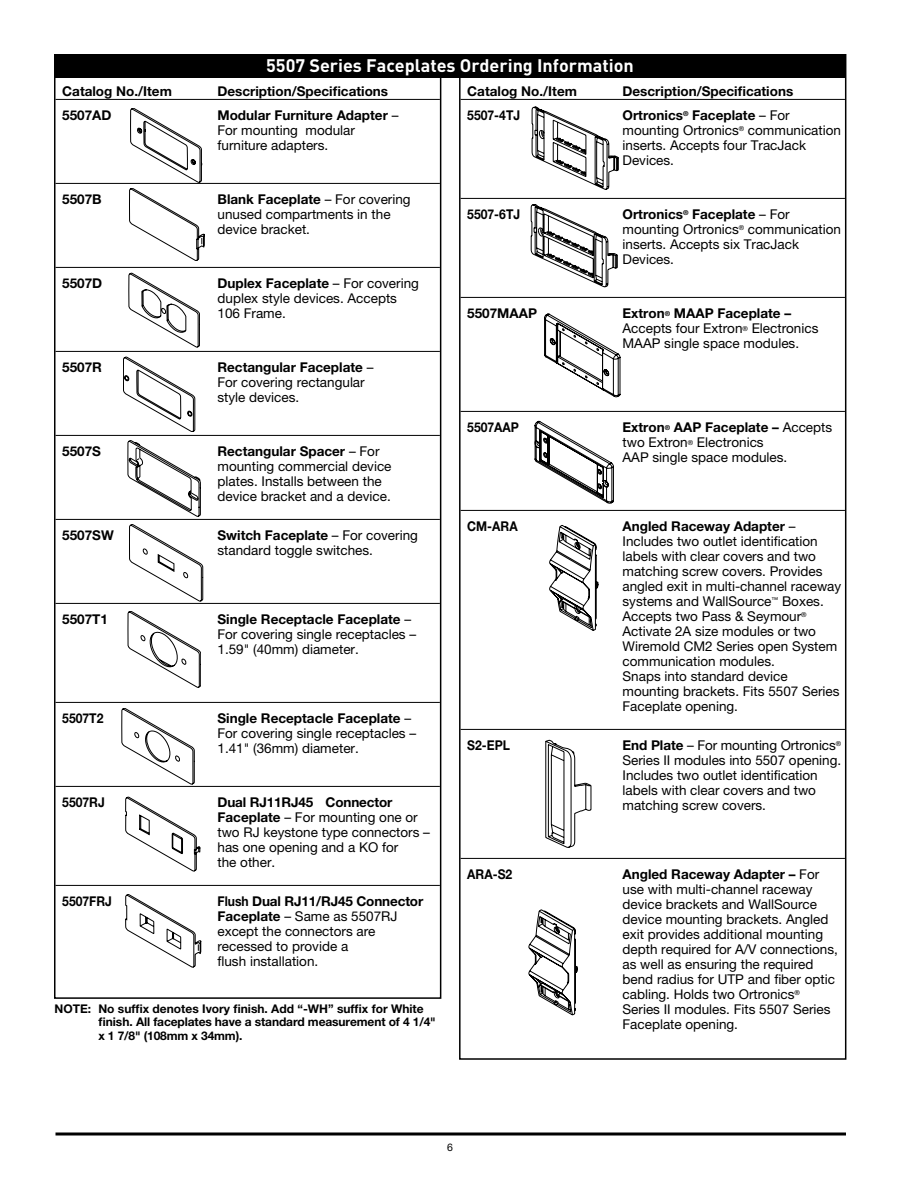
<style>
.page{position:relative;width:918px;height:1188px;background:#fff}
.page>*{position:absolute;margin:0;border:0;box-sizing:border-box;transform-origin:0 0}
.t1{font:700 18px "DIN Pro";color:#fff}
.t2{font:13.5px/15px "Helvetica Neue";color:#000}
.t3{font:700 13.5px "Helvetica Neue";color:#000}
.t4{font:700 13.5px "Helvetica Neue";color:#000;scale:.9 1}
.t5{font:700 12px/13.5px "Helvetica Neue";letter-spacing:-.01em;color:#000}
.t6{font:10.5px "Helvetica Neue";color:#000}
.s1{font-weight:700}
</style>
<div class="page">
<svg style="left:56px;top:1132px;width:790px;height:4px;background:#3f3f3f"></svg>
<hr style="left:56px;top:99px;width:384px;height:1px;background:#000">
<hr style="left:56px;top:183px;width:384px;height:1px;background:#000">
<hr style="left:56px;top:267px;width:384px;height:1px;background:#000">
<hr style="left:56px;top:351px;width:384px;height:1px;background:#000">
<hr style="left:56px;top:435px;width:384px;height:1px;background:#000">
<hr style="left:56px;top:519px;width:384px;height:1px;background:#000">
<hr style="left:56px;top:603px;width:384px;height:1px;background:#000">
<hr style="left:56px;top:702px;width:384px;height:1px;background:#000">
<hr style="left:56px;top:786px;width:384px;height:1px;background:#000">
<hr style="left:56px;top:885px;width:384px;height:1px;background:#000">
<hr style="left:461px;top:99px;width:384px;height:1px;background:#000">
<hr style="left:461px;top:198px;width:384px;height:1px;background:#000">
<hr style="left:461px;top:297px;width:384px;height:1px;background:#000">
<hr style="left:461px;top:411px;width:384px;height:1px;background:#000">
<hr style="left:461px;top:510px;width:384px;height:1px;background:#000">
<hr style="left:461px;top:729px;width:384px;height:1px;background:#000">
<hr style="left:461px;top:858px;width:384px;height:1px;background:#000">
<div style="left:54px;top:54px;width:792px;height:23px;background:#000"></div>
<svg style="left:129px;top:108px;width:75px;height:153px"></svg>
<svg style="left:129px;top:273px;width:71px;height:74px"></svg>
<svg style="left:123px;top:357px;width:72px;height:75px"></svg>
<svg style="left:128px;top:440px;width:73px;height:77px"></svg>
<svg style="left:125px;top:797px;width:75px;height:74px"></svg>
<svg style="left:129px;top:524px;width:74px;height:77px"></svg>
<svg style="left:128px;top:611px;width:73px;height:77px"></svg>
<svg style="left:122px;top:708px;width:73px;height:76px"></svg>
<svg style="left:125px;top:894px;width:76px;height:73px"></svg>
<svg style="left:532px;top:107px;width:86px;height:83px"></svg>
<svg style="left:531px;top:204px;width:87px;height:83px"></svg>
<svg style="left:544px;top:314px;width:76px;height:83px"></svg>
<svg style="left:535px;top:421px;width:79px;height:83px"></svg>
<svg style="left:549px;top:525px;width:49px;height:106px"></svg>
<svg style="left:545px;top:740px;width:46px;height:108px"></svg>
<svg style="left:529px;top:909px;width:49px;height:106px"></svg>
<h1 class="t1" style="left:266px;top:54px;width:369px">5507 Series Faceplates Ordering Information</h1>
<p class="t3" style="left:62px;top:83px;width:111px">Catalog No./Item</p>
<p class="t3" style="left:218px;top:83px;width:172px">Description/Specifications</p>
<p class="t3" style="left:62px;top:107px;width:51px">5507AD</p>
<p class="t2" style="left:218px;top:108px;width:182px"><span class="s1">Modular Furniture Adapter</span> –<br>For mounting modular furniture adapters.</p>
<p class="t3" style="left:62px;top:191px;width:41px">5507B</p>
<p class="t2" style="left:218px;top:192px;width:195px"><span class="s1">Blank Faceplate</span> – For covering unused compartments in the device bracket.</p>
<p class="t3" style="left:62px;top:275px;width:42px">5507D</p>
<p class="t2" style="left:218px;top:276px;width:203px"><span class="s1">Duplex Faceplate</span> – For covering duplex style devices. Accepts<br>106 Frame.</p>
<p class="t3" style="left:62px;top:359px;width:41px">5507R</p>
<p class="t2" style="left:218px;top:360px;width:157px"><span class="s1">Rectangular Faceplate</span> –<br>For covering rectangular style devices.</p>
<p class="t3" style="left:62px;top:443px;width:40px">5507S</p>
<p class="t2" style="left:218px;top:444px;width:176px"><span class="s1">Rectangular Spacer</span> – For mounting commercial device plates. Installs between the device bracket and a device.</p>
<p class="t3" style="left:62px;top:527px;width:53px">5507SW</p>
<p class="t2" style="left:218px;top:528px;width:202px"><span class="s1">Switch Faceplate</span> – For covering standard toggle switches.</p>
<p class="t3" style="left:62px;top:611px;width:47px">5507T1</p>
<p class="t2" style="left:218px;top:612px;width:200px"><span class="s1">Single Receptacle Faceplate</span> –<br>For covering single receptacles –<br>1.59" (40mm) diameter.</p>
<p class="t4" style="left:62px;top:710px;width:47px">5507T2</p>
<p class="t2" style="left:218px;top:711px;width:200px"><span class="s1">Single Receptacle Faceplate</span> –<br>For covering single receptacles –<br>1.41" (36mm) diameter.</p>
<p class="t4" style="left:62px;top:794px;width:49px">5507RJ</p>
<p class="t2" style="left:218px;top:795px;width:214px"><span class="s1">Dual RJ11RJ45 Connector<br>Faceplate</span> – For mounting one or two RJ keystone type connectors – has one opening and a KO for<br>the other.</p>
<p class="t4" style="left:62px;top:893px;width:57px">5507FRJ</p>
<p class="t2" style="left:217px;top:894px;width:207px"><span class="s1">Flush Dual RJ11/RJ45 Connector<br>Faceplate</span> – Same as 5507RJ except the connectors are recessed to provide a<br>flush installation.</p>
<p class="t5" style="left:98px;top:1001px;width:339px;text-indent:-44px">NOTE: No suffix denotes Ivory finish. Add “-WH” suffix for White finish. All faceplates have a standard measurement of 4 1/4" x 1 7/8" (108mm x 34mm).</p>
<p class="t3" style="left:467px;top:83px;width:111px">Catalog No./Item</p>
<p class="t3" style="left:623px;top:83px;width:172px">Description/Specifications</p>
<p class="t4" style="left:467px;top:107px;width:60px">5507-4TJ</p>
<p class="t2" style="left:623px;top:108px;width:220px"><span class="s1">Ortronics</span><sup>®</sup> <span class="s1">Faceplate</span> – For mounting Ortronics<sup>®</sup> communication inserts. Accepts four TracJack<br>Devices.</p>
<p class="t4" style="left:467px;top:206px;width:60px">5507-6TJ</p>
<p class="t2" style="left:623px;top:207px;width:220px"><span class="s1">Ortronics</span><sup>®</sup> <span class="s1">Faceplate</span> – For mounting Ortronics<sup>®</sup> communication inserts. Accepts six TracJack<br>Devices.</p>
<p class="t3" style="left:467px;top:305px;width:71px">5507MAAP</p>
<p class="t2" style="left:623px;top:306px;width:197px"><span class="s1">Extron</span><sup>®</sup> <span class="s1">MAAP Faceplate –<br></span>Accepts four Extron<sup>®</sup> Electronics<br>MAAP single space modules.</p>
<p class="t4" style="left:467px;top:419px;width:59px">5507AAP</p>
<p class="t2" style="left:623px;top:420px;width:211px"><span class="s1">Extron</span><sup>®</sup> <span class="s1">AAP Faceplate –</span> Accepts two Extron<sup>®</sup> Electronics<br>AAP single space modules.</p>
<p class="t4" style="left:467px;top:518px;width:57px">CM-ARA</p>
<p class="t2" style="left:623px;top:519px;width:220px"><span class="s1">Angled Raceway Adapter</span> –<br>Includes two outlet identification labels with clear covers and two matching screw covers. Provides angled exit in multi-channel raceway systems and WallSource<sup>™</sup> Boxes.<br>Accepts two Pass &amp; Seymour<sup>®<br></sup>Activate 2A size modules or two<br>Wiremold CM2 Series open System communication modules.<br>Snaps into standard device mounting brackets. Fits 5507 Series<br>Faceplate opening.</p>
<p class="t4" style="left:467px;top:737px;width:49px">S2-EPL</p>
<p class="t2" style="left:623px;top:738px;width:220px"><span class="s1">End Plate</span> – For mounting Ortronics<sup>®<br></sup>Series II modules into 5507 opening.<br>Includes two outlet identification labels with clear covers and two matching screw covers.</p>
<p class="t4" style="left:467px;top:866px;width:52px">ARA-S2</p>
<p class="t2" style="left:623px;top:867px;width:217px"><span class="s1">Angled Raceway Adapter –</span> For use with multi-channel raceway device brackets and WallSource device mounting brackets. Angled exit provides additional mounting depth required for A/V connections, as well as ensuring the required bend radius for UTP and fiber optic cabling. Holds two Ortronics<sup>®<br></sup>Series II modules. Fits 5507 Series<br>Faceplate opening.</p>
<p class="t6" style="left:447px;top:1141px;width:7px">6</p>
</div>
